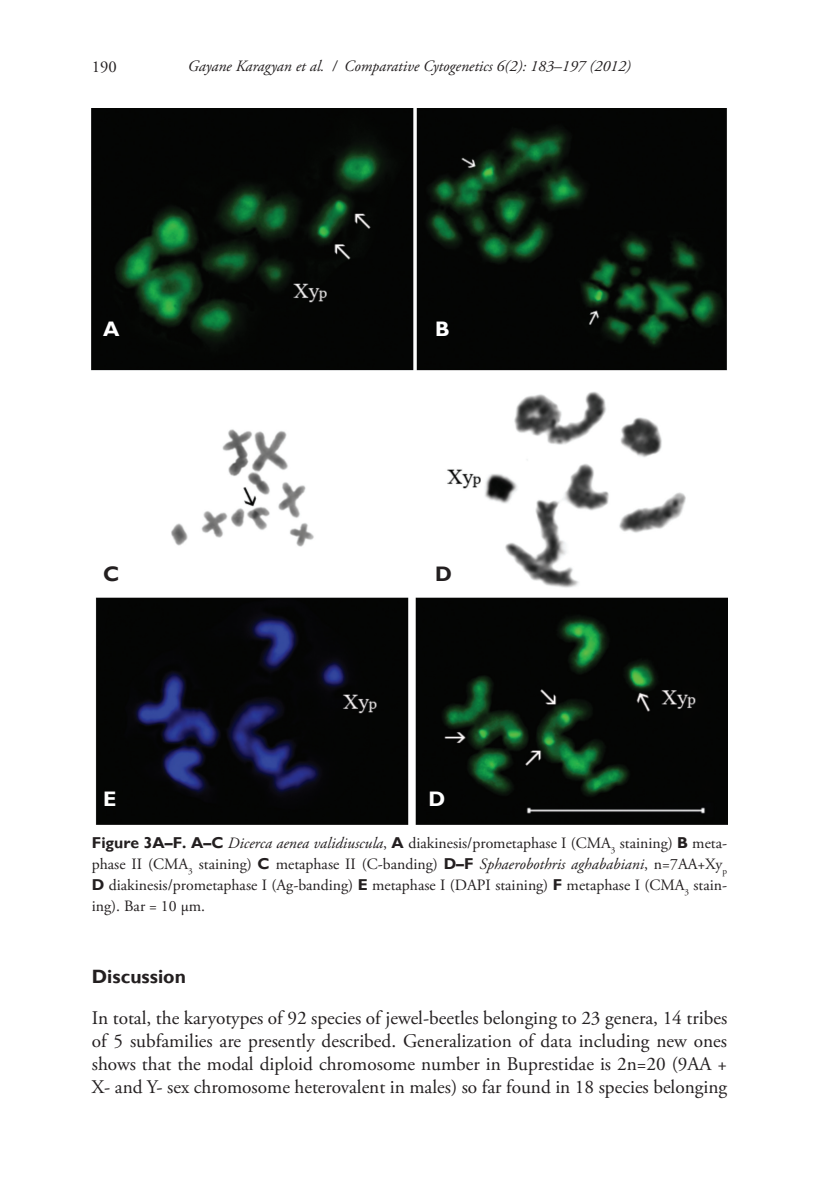
<style>
.page{position:relative;width:819px;height:1191px;background:#fff}
.page>*{position:absolute;margin:0;border:0;box-sizing:border-box;transform-origin:0 0}
.t1{font:700 21px "Gill Sans";color:#fff}
.t2{font:700 21px "Gill Sans";color:#231f20}
.t3{font:19.25px/23.1px "Adobe Garamond Pro";color:#231f20;text-align:justify}
.t4{font:700 19.25px "Gill Sans";color:#231f20}
.t5{font:16.62px "Adobe Garamond Pro";color:#231f20}
.t6{font:15.75px/21px "Adobe Garamond Pro";color:#231f20;text-align:justify}
.t7{font:italic 15.75px "Adobe Garamond Pro";color:#231f20}
.s1{font-family:"Gill Sans";font-weight:700}
.s2{font-style:italic}
</style>
<div class="page">
<img style="left:92px;top:108px;width:635px;height:716px">
<p class="t5" style="left:92px;top:56px;width:26px">190</p>
<p class="t7" style="left:188px;top:57px;width:444px">Gayane Karagyan et al. / Comparative Cytogenetics 6(2): 183–197 (2012)</p>
<p class="t1" style="left:103px;top:317px;width:18px">A</p>
<p class="t1" style="left:435px;top:317px;width:16px">B</p>
<p class="t2" style="left:103px;top:562px;width:18px">C</p>
<p class="t2" style="left:435px;top:562px;width:18px">D</p>
<p class="t1" style="left:103px;top:786px;width:12px">E</p>
<p class="t1" style="left:428px;top:786px;width:18px">D</p>
<p class="t6" style="left:92px;top:833px;width:636px"><span class="s1">Figure 3A–F. A–C</span> <span class="s2">Dicerca aenea validiuscula</span>, <span class="s1">A</span> diakinesis/prometaphase I (CMA<sub>3</sub> staining) <span class="s1">B</span> meta&shy;phase II (CMA<sub>3</sub> staining) <span class="s1">C</span> metaphase II (C-banding) <span class="s1">D–F</span> <span class="s2">Sphaerobothris aghababiani</span>, n=7AA+Xy<sub>p </sub><span class="s1">D</span> diakinesis/prometaphase I (Ag-banding) <span class="s1">E</span> metaphase I (DAPI staining) <span class="s1">F</span> metaphase I (CMA<sub>3</sub> stain&shy;ing). Bar = 10 µm.</p>
<p class="t4" style="left:92px;top:964px;width:96px">Discussion</p>
<p class="t3" style="left:92px;top:1006px;width:637px">In total, the karyotypes of 92 species of jewel-beetles belonging to 23 genera, 14 tribes of 5 subfamilies are presently described. Generalization of data including new ones shows that the modal diploid chromosome number in Buprestidae is 2n=20 (9AA + X- and Y- sex chromosome heterovalent in males) so far found in 18 species belonging</p>
</div>
